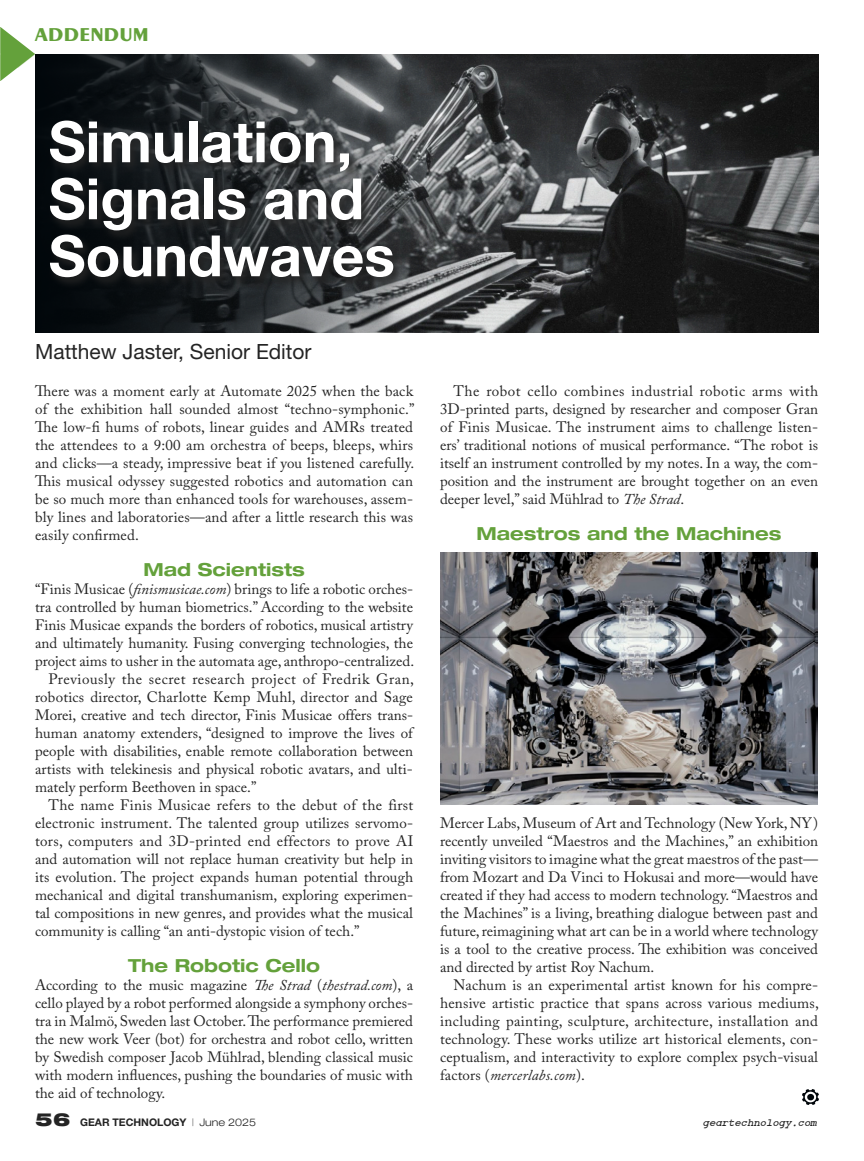
<style>
.page{position:relative;width:864px;height:1161px;background:#fff}
.page>*{position:absolute;margin:0;border:0;box-sizing:border-box;transform-origin:0 0}
.t1{font:700 57px/57px "Helvetica Neue";color:#fff}
.t2{font:21px "Helvetica Neue";color:#242424}
.t3{font:700 expanded 18px "Helvetica Neue";color:#64a13b}
.t4{font:17.85px "Aquavit";letter-spacing:.07em;color:#64a13b}
.t5{font:15px/18px "Adobe Caslon Pro";color:#242424;text-align:justify}
.t6{font:15px "Adobe Caslon Pro";letter-spacing:.02em;color:#242424}
.t7{font:15px "Adobe Caslon Pro";letter-spacing:.035em;color:#242424}
.t8{font:700 10.5px "Helvetica Neue";color:#242424}
.t9{font:10.5px "Combat Ready BTN Oblique";color:#242424}
.s1{font-style:italic}
.s2{font-weight:900;font-stretch:expanded;font-size:18px}
.s3{font-weight:100;font-stretch:condensed}
.s4{font-weight:300;font-stretch:expanded}
</style>
<div class="page">
<img style="left:558px;top:54px;width:260px;height:279px">
<svg style="left:35px;top:54px;width:523px;height:279px;background:#404346"></svg>
<svg style="left:48px;top:118px;width:357px;height:171px;background:#27292b"></svg>
<img style="left:803px;top:1090px;width:15px;height:15px">
<img style="left:440px;top:552px;width:377px;height:253px">
<svg style="left:0;top:27px;width:35px;height:54px"></svg>
<p class="t4" style="left:35px;top:23px;width:115px">ADDENDUM</p>
<h1 class="t1" style="left:49px;top:112px;width:348px">Simulation,<br>Signals and<br>Soundwaves</h1>
<h2 class="t2" style="left:35px;top:339px;width:278px">Matthew Jaster, Senior Editor</h2>
<p class="t5" style="left:35px;top:382px;width:381px">There was a moment early at Automate 2025 when the back of the exhibition hall sounded almost “techno-symphonic.” The low-fi hums of robots, linear guides and AMRs treated the attendees to a 9:00 am orchestra of beeps, bleeps, whirs and clicks—a steady, impressive beat if you listened carefully.<br>This musical odyssey suggested robotics and automation can be so much more than enhanced tools for warehouses, assem&shy;bly lines and laboratories—and after a little research this was easily confirmed.</p>
<p class="t3" style="left:143px;top:558px;width:163px">Mad Scientists</p>
<p class="t5" style="left:35px;top:580px;width:380px">“Finis Musicae (<span class="s1">finismusicae.com</span>) brings to life a robotic orches-</p>
<p class="t5" style="left:35px;top:598px;width:380px">tra controlled by human biometrics.” According to the website</p>
<p class="t5" style="left:35px;top:616px;width:380px">Finis Musicae expands the borders of robotics, musical artistry</p>
<p class="t5" style="left:35px;top:634px;width:379px">and ultimately humanity. Fusing converging technologies, the</p>
<p class="t5" style="left:35px;top:652px;width:381px">project aims to usher in the automata age, anthropo-centralized.</p>
<p class="t7" style="left:49px;top:670px;width:367px">Previously the secret research project of Fredrik Gran,</p>
<p class="t5" style="left:35px;top:688px;width:379px">robotics director, Charlotte Kemp Muhl, director and Sage</p>
<p class="t5" style="left:35px;top:706px;width:380px">Morei, creative and tech director, Finis Musicae offers trans-</p>
<p class="t5" style="left:35px;top:724px;width:379px">human anatomy extenders, “designed to improve the lives of</p>
<p class="t5" style="left:35px;top:742px;width:380px">people with disabilities, enable remote collaboration between</p>
<p class="t5" style="left:35px;top:760px;width:379px">artists with telekinesis and physical robotic avatars, and ulti-</p>
<p class="t5" style="left:35px;top:778px;width:223px">mately perform Beethoven in space.”</p>
<p class="t6" style="left:49px;top:796px;width:366px">The name Finis Musicae refers to the debut of the first</p>
<p class="t5" style="left:35px;top:814px;width:380px">electronic instrument. The talented group utilizes servomo-</p>
<p class="t6" style="left:35px;top:832px;width:380px">tors, computers and 3D-printed end effectors to prove AI</p>
<p class="t5" style="left:35px;top:850px;width:380px">and automation will not replace human creativity but help in</p>
<p class="t5" style="left:35px;top:868px;width:380px">its evolution. The project expands human potential through</p>
<p class="t5" style="left:35px;top:886px;width:379px">mechanical and digital transhumanism, exploring experimen-</p>
<p class="t5" style="left:35px;top:904px;width:379px">tal compositions in new genres, and provides what the musical</p>
<p class="t5" style="left:35px;top:922px;width:326px">community is calling “an anti-dystopic vision of tech.”</p>
<p class="t3" style="left:128px;top:954px;width:193px">The Robotic Cello</p>
<p class="t5" style="left:35px;top:976px;width:380px">According to the music magazine <span class="s1">The Strad</span> (<span class="s1">thestrad.com</span>), a cello played by a robot performed alongside a symphony orches&shy;tra in Malmö, Sweden last October. The performance premiered the new work Veer (bot) for orchestra and robot cello, written by Swedish composer Jacob Mühlrad, blending classical music with modern influences, pushing the boundaries of music with the aid of technology.</p>
<p class="t5" style="left:440px;top:382px;width:380px;text-indent:14px">The robot cello combines industrial robotic arms with 3D-printed parts, designed by researcher and composer Gran of Finis Musicae. The instrument aims to challenge listen&shy;ers’ traditional notions of musical performance. “The robot is itself an instrument controlled by my notes. In a way, the com&shy;position and the instrument are brought together on an even deeper level,” said Mühlrad to <span class="s1">The Strad</span>.</p>
<p class="t3" style="left:477px;top:522px;width:306px">Maestros and the Machines</p>
<p class="t5" style="left:440px;top:814px;width:380px">Mercer Labs, Museum of Art and Technology (New York, NY) recently unveiled “Maestros and the Machines,” an exhibition inviting visitors to imagine what the great maestros of the past— from Mozart and Da Vinci to Hokusai and more—would have created if they had access to modern technology. “Maestros and the Machines” is a living, breathing dialogue between past and future, reimagining what art can be in a world where technology is a tool to the creative process. The exhibition was conceived and directed by artist Roy Nachum.</p>
<p class="t5" style="left:440px;top:976px;width:380px;text-indent:14px">Nachum is an experimental artist known for his compre&shy;hensive artistic practice that spans across various mediums, including painting, sculpture, architecture, installation and technology. These works utilize art historical elements, con&shy;ceptualism, and interactivity to explore complex psych-visual factors (<span class="s1">mercerlabs.com</span>).</p>
<p class="t8" style="left:35px;top:1116px;width:223px"><span class="s2">56</span> GEAR TECHNOLOGY <span class="s3">|</span> <span class="s4">June 2025</span></p>
<p class="t9" style="left:704px;top:1117px;width:115px">geartechnology.com</p>
</div>
